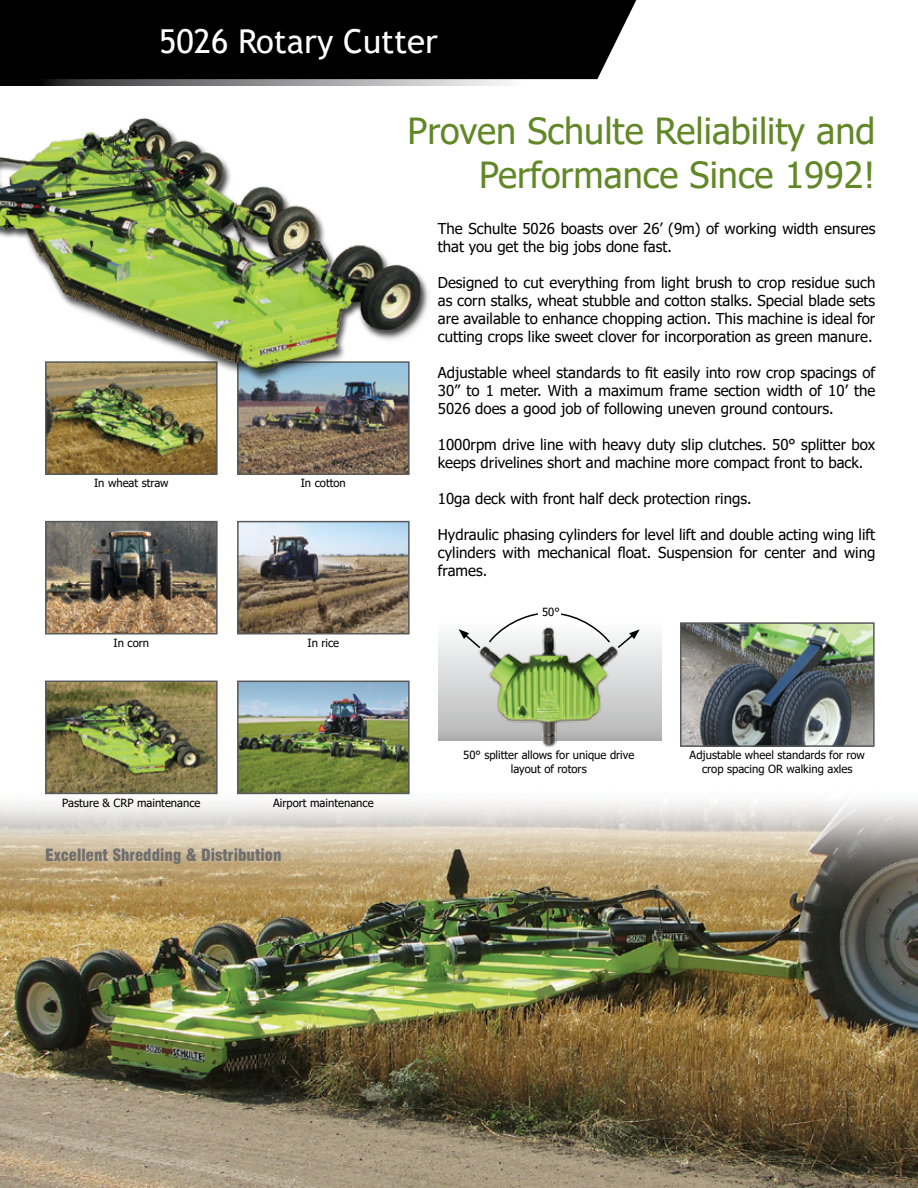
<style>
.page{position:relative;width:918px;height:1188px;background:#fff}
.page>*{position:absolute;margin:0;border:0;box-sizing:border-box;transform-origin:0 0}
.t1{font:36px/43.2px "Tahoma";color:#628727;text-align:right}
.t2{font:33px "Trebuchet MS";color:#fff}
.t3{font:900 condensed 16.5px "Swiss 721 BT";color:#6d6e71}
.t4{font:15px/18px "Tahoma";color:#000;text-align:justify}
.t5{font:11.25px/13.5px "Tahoma";color:#000;text-align:center}
</style>
<div class="page">
<svg style="left:0;top:79px;width:596px;height:6px;background:#929395"></svg>
<div style="left:0;top:0;width:636px;height:79px;background:#000"></div>
<img style="left:0;top:794px;width:918px;height:394px">
<img style="left:48px;top:385px;width:167px;height:87px">
<div style="left:45px;top:361px;width:173px;height:114px;border:2px solid #58595b"></div>
<img style="left:240px;top:385px;width:167px;height:87px">
<div style="left:237px;top:361px;width:173px;height:114px;border:2px solid #58595b"></div>
<img style="left:48px;top:524px;width:167px;height:107px">
<div style="left:45px;top:521px;width:173px;height:113px;border:2px solid #58595b"></div>
<img style="left:240px;top:524px;width:167px;height:107px">
<div style="left:237px;top:521px;width:173px;height:113px;border:2px solid #58595b"></div>
<img style="left:48px;top:684px;width:167px;height:107px">
<div style="left:45px;top:681px;width:173px;height:113px;border:2px solid #58595b"></div>
<img style="left:240px;top:684px;width:167px;height:107px">
<div style="left:237px;top:681px;width:173px;height:113px;border:2px solid #58595b"></div>
<img style="left:0;top:118px;width:429px;height:267px">
<img style="left:683px;top:625px;width:189px;height:119px">
<div style="left:680px;top:622px;width:195px;height:125px;border:2px solid #58595b"></div>
<div style="left:438px;top:621px;width:223px;height:119px;background:linear-gradient(to bottom,#fdfeff,#b6b6b7)"></div>
<img style="left:471px;top:621px;width:159px;height:127px">
<svg style="left:459px;top:613px;width:80px;height:37px"></svg>
<svg style="left:559px;top:613px;width:81px;height:37px"></svg>
<h2 class="t2" style="left:159px;top:20px;width:280px">5026 Rotary Cutter</h2>
<p class="t5" style="left:94px;top:477px;width:76px">In wheat straw</p>
<p class="t5" style="left:301px;top:477px;width:47px">In cotton</p>
<p class="t5" style="left:114px;top:637px;width:37px">In corn</p>
<p class="t5" style="left:308px;top:637px;width:33px">In rice</p>
<h1 class="t1" style="left:408px;top:112px;width:469px">Proven Schulte Reliability and<br>Performance Since 1992!</h1>
<p class="t4" style="left:438px;top:221px;width:439px">The Schulte 5026 boasts over 26’ (9m) of working width ensures that you get the big jobs done fast.</p>
<p class="t4" style="left:438px;top:275px;width:439px">Designed to cut everything from light brush to crop residue such as corn stalks, wheat stubble and cotton stalks. Special blade sets are available to enhance chopping action. This machine is ideal for cutting crops like sweet clover for incorporation as green manure.</p>
<p class="t4" style="left:438px;top:365px;width:439px">Adjustable wheel standards to fit easily into row crop spacings of 30” to 1 meter. With a maximum frame section width of 10’ the 5026 does a good job of following uneven ground contours.</p>
<p class="t4" style="left:438px;top:437px;width:439px">1000rpm drive line with heavy duty slip clutches. 50° splitter box keeps drivelines short and machine more compact front to back.</p>
<p class="t4" style="left:438px;top:491px;width:315px">10ga deck with front half deck protection rings.</p>
<p class="t4" style="left:438px;top:527px;width:439px">Hydraulic phasing cylinders for level lift and double acting wing lift cylinders with mechanical float. Suspension for center and wing frames.</p>
<p class="t5" style="left:542px;top:606px;width:19px">50°</p>
<p class="t5" style="left:62px;top:796px;width:140px">Pasture &amp; CRP maintenance</p>
<p class="t5" style="left:273px;top:796px;width:102px">Airport maintenance</p>
<p class="t3" style="left:45px;top:845px;width:238px">Excellent Shredding &amp; Distribution</p>
<p class="t5" style="left:463px;top:749px;width:172px">50° splitter allows for unique drive layout of rotors</p>
<p class="t5" style="left:690px;top:749px;width:177px">Adjustable wheel standards for row crop spacing OR walking axles</p>
</div>
